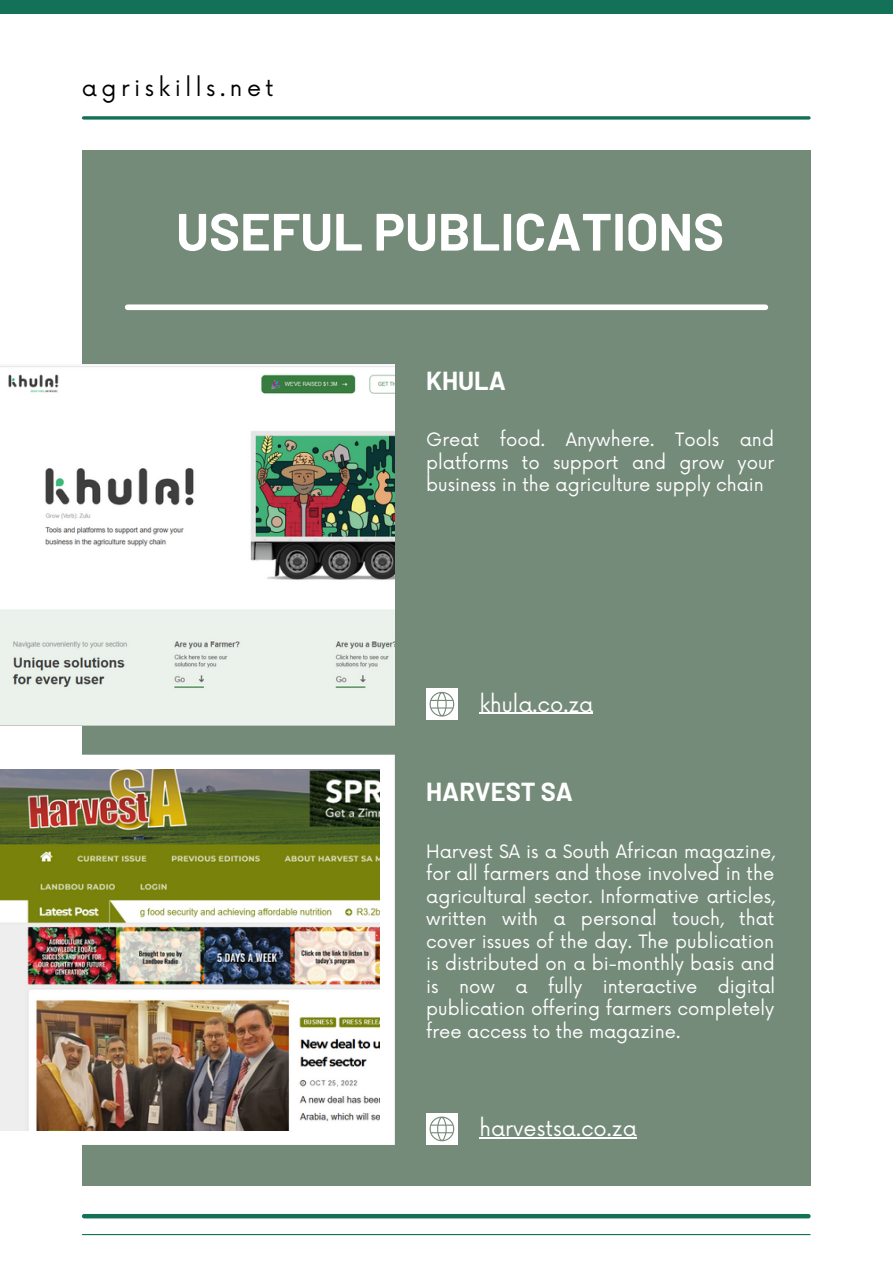
<style>
.page{position:relative;width:893px;height:1264px;background:#fff}
.page>*{position:absolute;margin:0;border:0;box-sizing:border-box;transform-origin:0 0}
.t1{font:700 52.5px "Barlow";color:#fff}
.t2{font:700 25.5px "Barlow";color:#fff}
.t3{font:22.5px "Now";letter-spacing:.2em;color:#000}
.t4{font:21px "Now";color:#fff}
.t5{font:18px/22.5px "Now";color:#fff;text-align:justify}
</style>
<div class="page">
<div style="left:0;top:0;width:892px;height:14px;background:#127157"></div>
<svg style="left:83px;top:116px;width:726px;height:4px;background:#368670"></svg>
<div style="left:82px;top:150px;width:728px;height:1035px;background:#758b79"></div>
<svg style="left:0;top:754px;width:395px;height:390px;background:#f8f9f8"></svg>
<div style="left:128px;top:304px;width:637px;height:6px;background:#fff"></div>
<img style="left:0;top:365px;width:394px;height:361px">
<img style="left:0;top:769px;width:379px;height:361px">
<div style="left:84px;top:1213px;width:724px;height:5px;background:#127157"></div>
<hr style="left:82px;top:1233px;width:728px;height:2px;background:#127157">
<div style="left:426px;top:688px;width:31px;height:32px;background:#fff"></div>
<svg style="left:429px;top:692px;width:25px;height:24px"></svg>
<div style="left:426px;top:1113px;width:31px;height:31px;background:#fff"></div>
<svg style="left:429px;top:1116px;width:25px;height:25px"></svg>
<hr style="left:479px;top:713px;width:114px;height:1px;background:#fff">
<hr style="left:479px;top:1137px;width:157px;height:1px;background:#fff">
<p class="t3" style="left:82px;top:75px;width:193px">agriskills.net</p>
<h1 class="t1" style="left:176px;top:198px;width:549px">USEFUL PUBLICATIONS</h1>
<h2 class="t2" style="left:426px;top:364px;width:81px">KHULA</h2>
<p class="t5" style="left:426px;top:429px;width:349px">Great food. Anywhere. Tools and platforms to support and grow your business in the agriculture supply chain</p>
<p class="t4" style="left:479px;top:692px;width:115px">khula.co.za</p>
<h2 class="t2" style="left:426px;top:775px;width:148px">HARVEST SA</h2>
<p class="t5" style="left:426px;top:840px;width:350px">Harvest SA is a South African magazine, for all farmers and those involved in the agricultural sector. Informative articles, written with a personal touch, that cover issues of the day. The publication is distributed on a bi-monthly basis and is now a fully interactive digital publication offering farmers completely free access to the magazine.</p>
<p class="t4" style="left:479px;top:1117px;width:159px">harvestsa.co.za</p>
</div>
